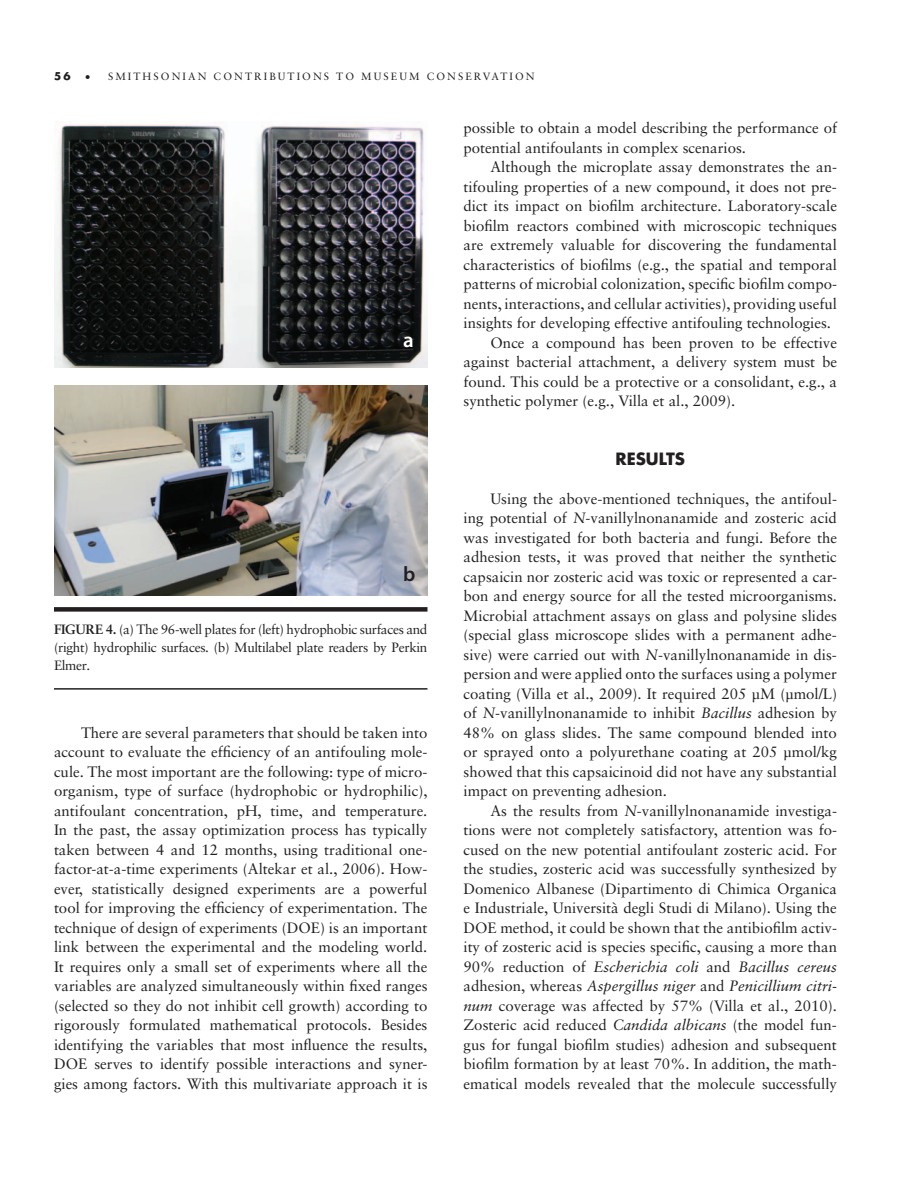
<style>
.page{position:relative;width:918px;height:1188px;background:#fff}
.page>*{position:absolute;margin:0;border:0;box-sizing:border-box;transform-origin:0 0}
.t1{font:600 21px "Myriad Pro";color:#fff}
.t2{font:600 21px "Myriad Pro";color:#231f20}
.t3{font:700 16.5px "Futura";color:#231f20}
.t4{font:15px/19.5px "Sabon";color:#231f20;text-align:justify}
.t5{font:13.5px/18px "Sabon";letter-spacing:-.025em;color:#231f20;text-align:justify}
.t6{font:10.5px "Sabon";color:#231f20}
.s1{font-family:"Futura";font-weight:700}
.s2{font-weight:700}
.s3{font-style:italic}
</style>
<div class="page">
<img style="left:54px;top:124px;width:374px;height:244px">
<img style="left:54px;top:385px;width:374px;height:210px">
<div style="left:54px;top:607px;width:374px;height:5px;background:#231f20"></div>
<hr style="left:54px;top:688px;width:374px;height:2px;background:#231f20">
<p class="t6" style="left:54px;top:70px;width:64px"><span class="s1">56 •</span> smithsonian</p>
<p class="t6" style="left:214px;top:70px;width:10px">contributions</p>
<p class="t6" style="left:336px;top:70px;width:10px">to</p>
<p class="t6" style="left:361px;top:70px;width:11px">museum</p>
<p class="t6" style="left:427px;top:70px;width:10px">conservation</p>
<h1 class="t1" style="left:403px;top:327px;width:12px">a</h1>
<h1 class="t2" style="left:403px;top:561px;width:14px">b</h1>
<p class="t5" style="left:54px;top:620px;width:375px"><span class="s2">FIGURE 4.</span> (a) The 96-well plates for (left) hydrophobic surfaces and (right) hydrophilic surfaces. (b) Multilabel plate readers by Perkin Elmer<span class="s3">.</span></p>
<p class="t4" style="left:54px;top:723px;width:375px;text-indent:27px">There are several parameters that should be taken into account to evaluate the efficiency of an antifouling mole&shy;cule. The most important are the following: type of micro&shy;organism, type of surface (hydrophobic or hydrophilic), antifoulant concentration, pH, time, and temperature.<br>In the past, the assay optimization process has typically taken between 4 and 12 months, using traditional one&shy;factor-at-a-time experiments (Altekar et al., 2006). How&shy;ever, statistically designed experiments are a powerful tool for improving the efficiency of experimentation. The technique of design of experiments (DOE) is an important link between the experimental and the modeling world.<br>It requires only a small set of experiments where all the variables are analyzed simultaneously within fixed ranges (selected so they do not inhibit cell growth) according to rigorously formulated mathematical protocols. Besides identifying the variables that most influence the results, DOE serves to identify possible interactions and syner&shy;gies among factors. With this multivariate approach it is</p>
<p class="t4" style="left:464px;top:118px;width:375px">possible to obtain a model describing the performance of potential antifoulants in complex scenarios.</p>
<p class="t4" style="left:490px;top:157px;width:348px">Although the microplate assay demonstrates the an-</p>
<p class="t4" style="left:464px;top:176px;width:375px">tifouling properties of a new compound, it does not pre-</p>
<p class="t4" style="left:464px;top:196px;width:375px">dict its impact on biofilm architecture. Laboratory-scale</p>
<p class="t4" style="left:464px;top:215px;width:375px">biofilm reactors combined with microscopic techniques</p>
<p class="t4" style="left:464px;top:235px;width:375px">are extremely valuable for discovering the fundamental</p>
<p class="t4" style="left:464px;top:254px;width:375px">characteristics of biofilms (e.g., the spatial and temporal</p>
<p class="t4" style="left:464px;top:274px;width:375px">patterns of microbial colonization, specific biofilm compo-</p>
<p class="t4" style="left:464px;top:293px;width:375px">nents, interactions, and cellular activities), providing useful</p>
<p class="t4" style="left:464px;top:313px;width:369px">insights for developing effective antifouling technologies.</p>
<p class="t4" style="left:490px;top:332px;width:348px">Once a compound has been proven to be effective</p>
<p class="t4" style="left:464px;top:352px;width:375px">against bacterial attachment, a delivery system must be</p>
<p class="t4" style="left:464px;top:371px;width:375px">found. This could be a protective or a consolidant, e.g., a</p>
<p class="t4" style="left:464px;top:391px;width:273px">synthetic polymer (e.g., Villa et al., 2009).</p>
<p class="t3" style="left:615px;top:447px;width:71px">RESULTS</p>
<p class="t4" style="left:464px;top:488px;width:375px;text-indent:27px">Using the above-mentioned techniques, the antifoul&shy;ing potential of <span class="s3">N</span>-vanillylnonanamide and zosteric acid was investigated for both bacteria and fungi. Before the adhesion tests, it was proved that neither the synthetic capsaicin nor zosteric acid was toxic or represented a car&shy;bon and energy source for all the tested microorganisms.<br>Microbial attachment assays on glass and polysine slides (special glass microscope slides with a permanent adhe&shy;sive) were carried out with <span class="s3">N</span>-vanillylnonanamide in dis&shy;persion and were applied onto the surfaces using a polymer coating (Villa et al., 2009). It required 205 µM (µmol/L) of <span class="s3">N</span>-vanillylnonanamide to inhibit <span class="s3">Bacillus</span> adhesion by 48% on glass slides. The same compound blended into or sprayed onto a polyurethane coating at 205 µmol/kg showed that this capsaicinoid did not have any substantial impact on preventing adhesion.</p>
<p class="t4" style="left:464px;top:800px;width:375px;text-indent:27px">As the results from <span class="s3">N</span>-vanillylnonanamide investiga&shy;tions were not completely satisfactory, attention was fo&shy;cused on the new potential antifoulant zosteric acid. For the studies, zosteric acid was successfully synthesized by Domenico Albanese (Dipartimento di Chimica Organica e Industriale, Università degli Studi di Milano). Using the DOE method, it could be shown that the antibiofilm activ&shy;ity of zosteric acid is species specific, causing a more than 90% reduction of <span class="s3">Escherichia coli</span> and <span class="s3">Bacillus cereus </span>adhesion, whereas <span class="s3">Aspergillus niger</span> and <span class="s3">Penicillium citri&shy;num</span> coverage was affected by 57% (Villa et al., 2010).<br>Zosteric acid reduced <span class="s3">Candida albicans</span> (the model fun&shy;gus for fungal biofilm studies) adhesion and subsequent biofilm formation by at least 70%. In addition, the math&shy;ematical models revealed that the molecule successfully</p>
</div>
